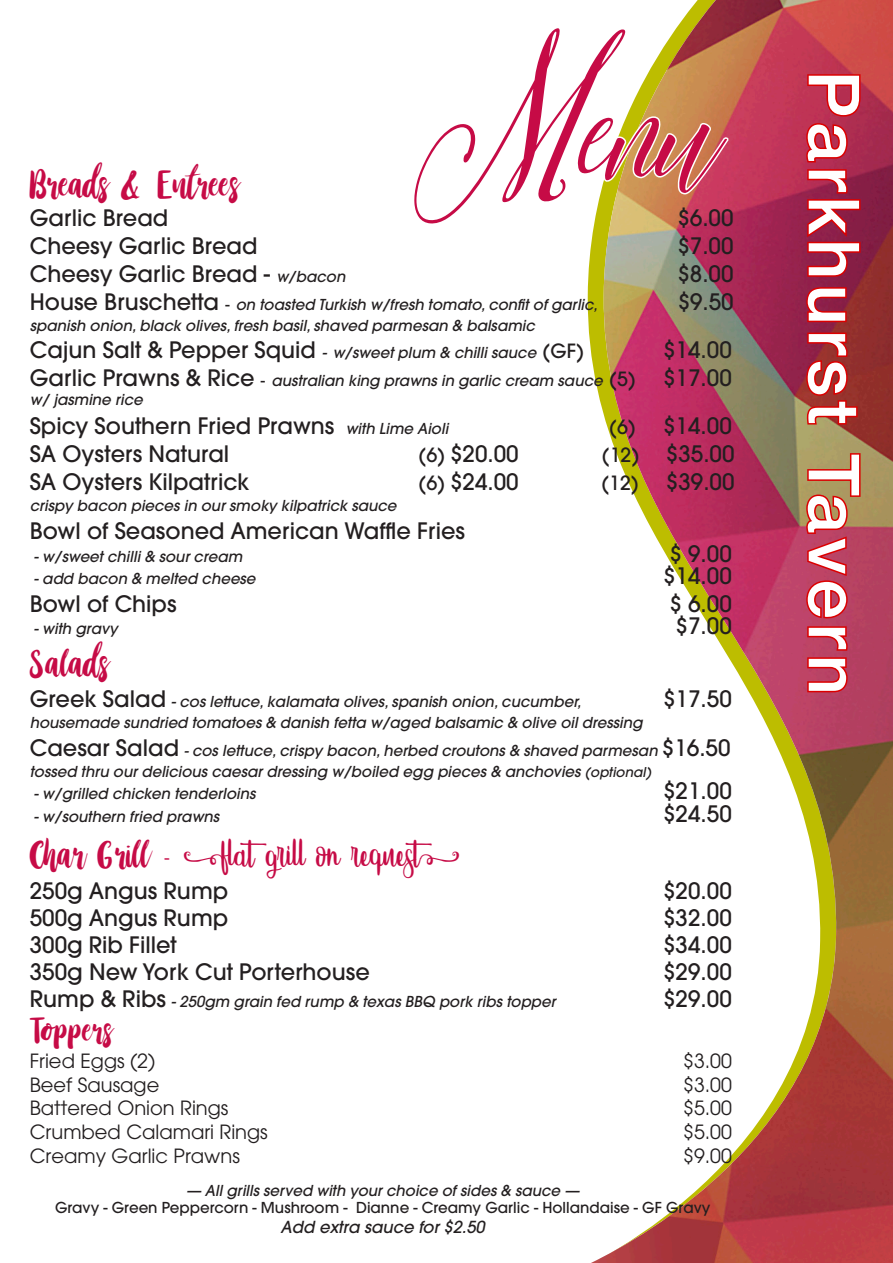
<style>
.page{position:relative;width:893px;height:1263px;background:#fff}
.page>*{position:absolute;margin:0;border:0;box-sizing:border-box;transform-origin:0 0}
.t1{font:171px "Arnetaliaview";color:#c60b46}
.t2{font:500 70.5px "Helvetica Neue";letter-spacing:.07em;color:#fff}
.t3{font:45px "Sweet Hipster";color:#c60b46}
.t4{font:45px "Stay Wildy Personal Use Only";color:#c60b46}
.t5{font:42px "Stay Wildy Personal Use Only";color:#c60b46}
.t6{font:500 22.5px "Avant Garde";color:#231f20}
.t7{font:19.5px "Avant Garde";color:#231f20}
.t8{font:italic 500 16.5px "Avant Garde";color:#231f20}
.t9{font:italic 500 15px/26.8px "Avant Garde";color:#231f20}
.t10{font:500 15px "Avant Garde";color:#231f20}
.s1{font-size:206.25px}
.s2{font-style:italic;font-size:15px}
.s3{font-style:normal;font-size:22.5px}
.s4{font-style:normal}
.s5{font-style:normal;font-size:19.5px}
.s6{font-size:19.5px}
.s7{font-size:14.25px}
.s8{font-size:13.5px}
.s9{font-family:"Stay Wildy Personal Use Only"}
</style>
<div class="page">
<img style="left:591px;top:0;width:302px;height:1263px">
<svg style="left:805px;top:73px;width:57px;height:205px;background:#b11d38"></svg>
<svg style="left:805px;top:286px;width:43px;height:38px;background:#a9152d"></svg>
<svg style="left:805px;top:331px;width:54px;height:95px;background:#aa2826"></svg>
<svg style="left:805px;top:452px;width:57px;height:242px;background:#be464b"></svg>
<svg style="left:591px;top:24px;width:136px;height:203px"></svg>
<h1 class="t1" style="left:405px;top:17px;width:305px"><span class="s1">M</span>enu</h1>
<h3 class="t4" style="left:30px;top:162px;width:210px">Breads &amp; Entrees</h3>
<h3 class="t6" style="left:30px;top:203px;width:140px">Garlic Bread</h3>
<h3 class="t6" style="left:677px;top:203px;width:58px">$6.00</h3>
<h3 class="t6" style="left:30px;top:232px;width:229px">Cheesy Garlic Bread</h3>
<h3 class="t6" style="left:677px;top:232px;width:58px">$7.00</h3>
<h3 class="t6" style="left:30px;top:260px;width:317px">Cheesy Garlic Bread - <span class="s2">w/bacon</span></h3>
<h3 class="t6" style="left:677px;top:260px;width:58px">$8.00</h3>
<p class="t9" style="left:30px;top:291px;width:569px"><span class="s3">House Bruschetta</span> <span class="s4">-</span> on toasted Turkish w/fresh tomato, confit of garlic,</p>
<h3 class="t6" style="left:678px;top:288px;width:57px">$9.50</h3>
<p class="t9" style="left:30px;top:312px;width:556px">spanish onion, black olives, fresh basil, shaved parmesan &amp; balsamic<br><span class="s3">Cajun Salt &amp; Pepper Squid</span> - w/sweet plum &amp; chilli sauce <span class="s5">(GF)</span></p>
<h3 class="t6" style="left:663px;top:336px;width:70px">$14.00</h3>
<p class="t9" style="left:30px;top:371px;width:704px;line-height:19.2px"><span class="s3">Garlic Prawns &amp; Rice</span> <span class="s4">-</span> australian king prawns in garlic cream sauce <span class="s5">(5)</span> <span class="s3">$17.00 </span>w/ jasmine rice</p>
<h3 class="t6" style="left:30px;top:412px;width:420px">Spicy Southern Fried Prawns <span class="s2">with Lime Aioli</span></h3>
<h3 class="t6" style="left:609px;top:412px;width:124px"><span class="s6">(6)</span> $14.00</h3>
<h3 class="t6" style="left:30px;top:440px;width:201px">SA Oysters Natural</h3>
<h3 class="t6" style="left:418px;top:440px;width:102px"><span class="s6">(6)</span> $20.00</h3>
<h3 class="t6" style="left:602px;top:440px;width:134px"><span class="s6">(12)</span> $35.00</h3>
<h3 class="t6" style="left:30px;top:468px;width:221px">SA Oysters Kilpatrick</h3>
<h3 class="t6" style="left:418px;top:468px;width:102px"><span class="s6">(6)</span> $24.00</h3>
<h3 class="t6" style="left:601px;top:468px;width:135px"><span class="s6">(12)</span> $39.00</h3>
<p class="t9" style="left:30px;top:492px;width:368px">crispy bacon pieces in our smoky kilpatrick sauce</p>
<h3 class="t6" style="left:30px;top:517px;width:437px">Bowl of Seasoned American Waffle Fries</h3>
<p class="t9" style="left:34px;top:543px;width:210px">- w/sweet chilli &amp; sour cream</p>
<h3 class="t6" style="left:669px;top:539px;width:64px">$ 9.00</h3>
<p class="t9" style="left:34px;top:565px;width:223px">- add bacon &amp; melted cheese</p>
<h3 class="t6" style="left:663px;top:562px;width:70px">$14.00</h3>
<h3 class="t6" style="left:30px;top:590px;width:148px">Bowl of Chips</h3>
<h3 class="t6" style="left:669px;top:590px;width:64px">$ 6.00</h3>
<p class="t9" style="left:34px;top:615px;width:85px">- with gravy</p>
<h3 class="t6" style="left:676px;top:612px;width:58px">$7.00</h3>
<h3 class="t4" style="left:30px;top:641px;width:80px">Salads</h3>
<p class="t9" style="left:30px;top:688px;width:553px"><span class="s3">Greek Salad</span> - cos lettuce, kalamata olives, spanish onion, cucumber,</p>
<h3 class="t6" style="left:663px;top:685px;width:70px">$17.50</h3>
<p class="t9" style="left:30px;top:709px;width:702px;line-height:28.2px">housemade sundried tomatoes &amp; danish fetta w/aged balsamic &amp; olive oil dressing<br><span class="s3">Caesar Salad</span> <span class="s7">-</span> cos lettuce, crispy bacon, herbed croutons &amp; shaved parmesan <span class="s3">$16.50</span></p>
<p class="t9" style="left:30px;top:758px;width:623px">tossed thru our delicious caesar dressing w/boiled egg pieces &amp; anchovies <span class="s8">(optional)</span></p>
<p class="t9" style="left:34px;top:780px;width:223px">- w/grilled chicken tenderloins</p>
<h3 class="t6" style="left:663px;top:777px;width:70px">$21.00</h3>
<p class="t9" style="left:34px;top:803px;width:187px">- w/southern fried prawns</p>
<h3 class="t6" style="left:663px;top:799px;width:70px">$24.50</h3>
<h3 class="t3" style="left:30px;top:834px;width:432px"><span class="s9">Char Grill</span> - (flat grill on request)</h3>
<h3 class="t6" style="left:30px;top:876px;width:200px">250g Angus Rump</h3>
<h3 class="t6" style="left:663px;top:876px;width:70px">$20.00</h3>
<h3 class="t6" style="left:30px;top:903px;width:200px">500g Angus Rump</h3>
<h3 class="t6" style="left:663px;top:903px;width:70px">$32.00</h3>
<h3 class="t6" style="left:30px;top:930px;width:148px">300g Rib Fillet</h3>
<h3 class="t6" style="left:663px;top:930px;width:70px">$34.00</h3>
<h3 class="t6" style="left:30px;top:957px;width:342px">350g New York Cut Porterhouse</h3>
<h3 class="t6" style="left:663px;top:957px;width:70px">$29.00</h3>
<p class="t9" style="left:30px;top:988px;width:527px"><span class="s3">Rump &amp; Ribs</span> - 250gm grain fed rump &amp; texas BBQ pork ribs topper</p>
<h3 class="t6" style="left:663px;top:984px;width:70px">$29.00</h3>
<h3 class="t5" style="left:30px;top:1009px;width:83px">Toppers</h3>
<h3 class="t7" style="left:30px;top:1049px;width:127px">Fried Eggs (2)</h3>
<h3 class="t7" style="left:683px;top:1049px;width:50px">$3.00</h3>
<h3 class="t7" style="left:30px;top:1073px;width:131px">Beef Sausage</h3>
<h3 class="t7" style="left:683px;top:1073px;width:50px">$3.00</h3>
<h3 class="t7" style="left:30px;top:1097px;width:200px">Battered Onion Rings</h3>
<h3 class="t7" style="left:683px;top:1097px;width:50px">$5.00</h3>
<h3 class="t7" style="left:30px;top:1120px;width:240px">Crumbed Calamari Rings</h3>
<h3 class="t7" style="left:683px;top:1120px;width:50px">$5.00</h3>
<h3 class="t7" style="left:30px;top:1144px;width:212px">Creamy Garlic Prawns</h3>
<h3 class="t7" style="left:683px;top:1144px;width:50px">$9.00</h3>
<p class="t9" style="left:186px;top:1177px;width:395px">— All grills served with your choice of sides &amp; sauce —</p>
<p class="t10" style="left:55px;top:1199px;width:657px">Gravy - Green Peppercorn - Mushroom - Dianne - Creamy Garlic - Hollandaise - GF Gravy</p>
<p class="t8" style="left:281px;top:1216px;width:206px">Add extra sauce for $2.50</p>
<h2 class="t2" style="left:876px;top:70px;width:626px;rotate:90deg">Parkhurst Tavern</h2>
</div>
